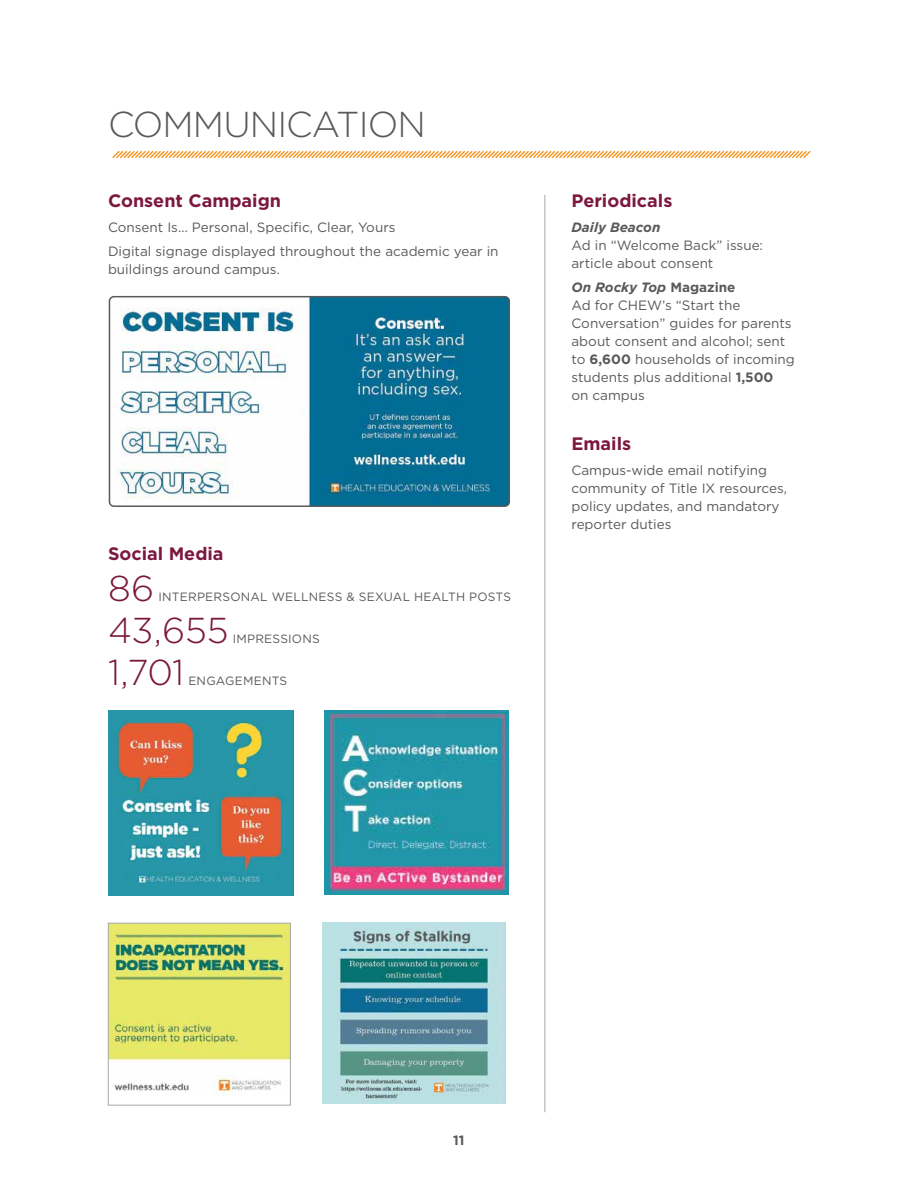
<style>
.page{position:relative;width:918px;height:1188px;background:#fff}
.page>*{position:absolute;margin:0;border:0;box-sizing:border-box;transform-origin:0 0}
.Sub-Section_Heading{font:300 36px "Gotham";letter-spacing:-.025em;color:#58595b}
.Body{font:300 36px "Gotham";letter-spacing:-.005em;color:#7c183e}
.Subhead_1{font:700 18px "Gotham";color:#7c183e}
.Body-2{font:13.5px/18px "Gotham";color:#58595b}
.t1{font:700 13.5px "Gotham";color:#58595b}
.Body-3{font:12px "Gotham";letter-spacing:.02em;color:#58595b}
.s1{font-weight:700;font-style:italic}
.s2{font-weight:700}
</style>
<div class="page">
<hr style="left:544px;top:195px;width:1px;height:917px;background:#a7a9ac">
<svg style="left:112px;top:150px;width:699px;height:9px"></svg>
<img style="left:118px;top:299px;width:389px;height:205px">
<div style="left:109px;top:296px;width:401px;height:211px;border:2px solid #58595b;border-radius:4px"></div>
<img style="left:108px;top:711px;width:185px;height:184px">
<img style="left:324px;top:710px;width:185px;height:185px">
<img style="left:110px;top:925px;width:179px;height:170px">
<div style="left:108px;top:923px;width:183px;height:182px;border:1px solid #a7a9ac"></div>
<img style="left:323px;top:923px;width:183px;height:181px">
<p class="Sub-Section_Heading" style="left:108px;top:101px;width:319px">COMMUNICATION</p>
<p class="Subhead_1" style="left:108px;top:189px;width:175px">Consent Campaign</p>
<p class="Body-2" style="left:108px;top:218px;width:289px">Consent Is… Personal, Specific, Clear, Yours</p>
<p class="Body-2" style="left:108px;top:242px;width:392px">Digital signage displayed throughout the academic year in buildings around campus.</p>
<p class="Subhead_1" style="left:108px;top:541px;width:117px">Social Media</p>
<p class="Body" style="left:108px;top:566px;width:48px">86</p>
<p class="Body-3" style="left:158px;top:589px;width:354px">INTERPERSONAL WELLNESS &amp; SEXUAL HEALTH POSTS</p>
<p class="Body" style="left:108px;top:608px;width:122px">43,655</p>
<p class="Body-3" style="left:233px;top:631px;width:89px">IMPRESSIONS</p>
<p class="Body" style="left:108px;top:649px;width:78px">1,701</p>
<p class="Body-3" style="left:188px;top:673px;width:100px">ENGAGEMENTS</p>
<p class="Subhead_1" style="left:572px;top:189px;width:102px">Periodicals</p>
<p class="Body-2" style="left:572px;top:218px;width:193px"><span class="s1">Daily Beacon<br></span>Ad in “Welcome Back” issue: article about consent</p>
<p class="Body-2" style="left:572px;top:278px;width:225px"><span class="s1">On Rocky Top</span> <span class="s2">Magazine<br></span>Ad for CHEW’s “Start the<br>Conversation” guides for parents about consent and alcohol; sent to <span class="s2">6,600</span> households of incoming students plus additional <span class="s2">1,500<br></span>on campus</p>
<p class="Subhead_1" style="left:572px;top:432px;width:61px">Emails</p>
<p class="Body-2" style="left:572px;top:461px;width:217px">Campus-wide email notifying community of Title IX resources, policy updates, and mandatory reporter duties</p>
<p class="t1" style="left:453px;top:1131px;width:13px">11</p>
</div>
